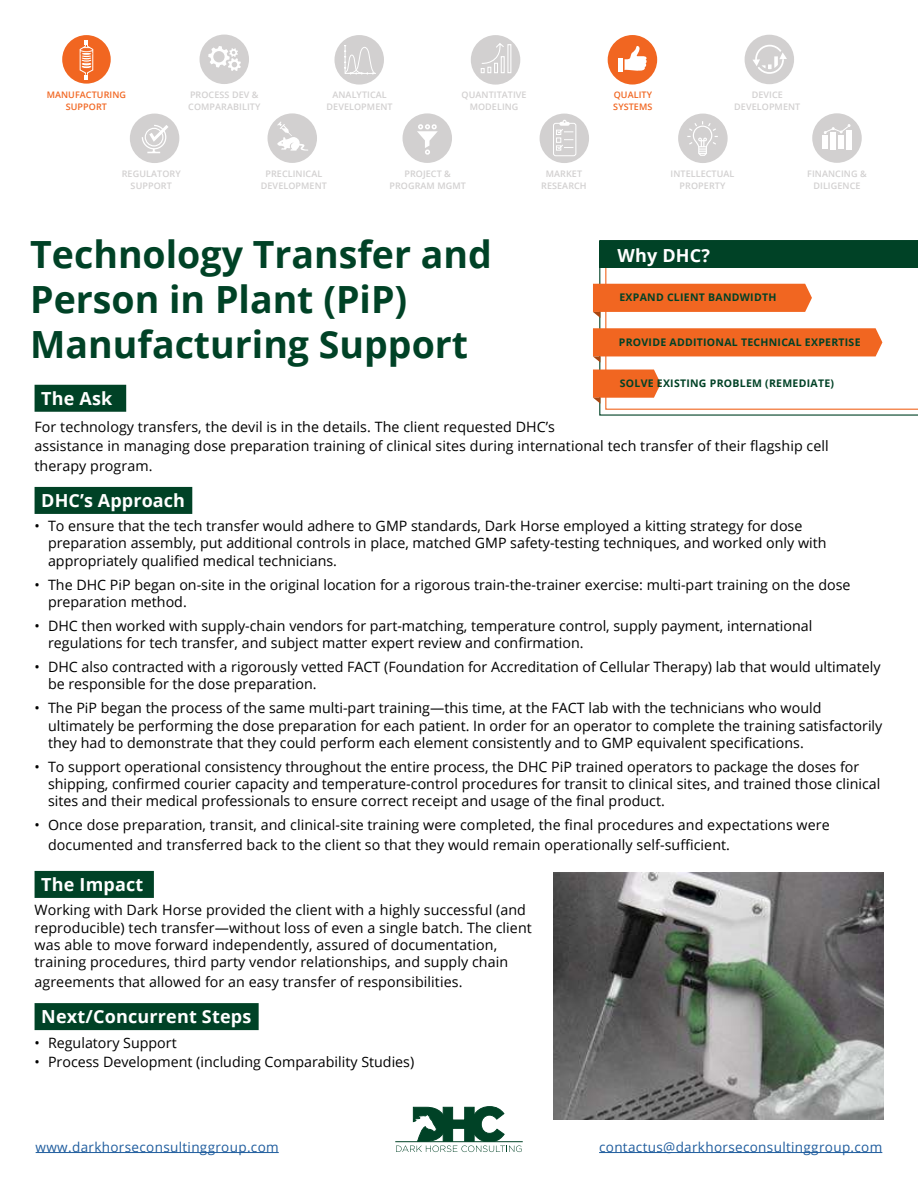
<style>
.page{position:relative;width:918px;height:1188px;background:#fff}
.page>*{position:absolute;margin:0;border:0;box-sizing:border-box;transform-origin:0 0}
.t1{font:700 37.5px/45px "Open Sans";color:#004226}
.t2{font:700 18px "Open Sans";letter-spacing:.01em;color:#fff}
.t3{font:14.25px/17.2px "Open Sans";color:#000}
.t4{font:13.5px "Open Sans";letter-spacing:.025em;color:#205d9e}
.t5{font:700 10.5px "Open Sans";letter-spacing:.025em;color:#004226}
.t6{font:600 9px/12px "Open Sans";letter-spacing:.01em;color:#d2d0d0;text-align:center}
.t7{font:600 9px/12px "Open Sans";letter-spacing:.01em;color:#f16621;text-align:center}
</style>
<div class="page">
<div style="left:35px;top:385px;width:91px;height:27px;background:#004226"></div>
<div style="left:35px;top:487px;width:157px;height:27px;background:#004226"></div>
<div style="left:35px;top:871px;width:119px;height:27px;background:#004226"></div>
<div style="left:35px;top:1003px;width:224px;height:27px;background:#004226"></div>
<img style="left:554px;top:872px;width:329px;height:247px">
<svg style="left:599px;top:240px;width:319px;height:176px"></svg>
<svg style="left:605px;top:268px;width:313px;height:142px"></svg>
<div style="left:599px;top:241px;width:319px;height:27px;background:#004226"></div>
<svg style="left:593px;top:370px;width:68px;height:34px"></svg>
<svg style="left:593px;top:328px;width:289px;height:35px"></svg>
<svg style="left:593px;top:284px;width:219px;height:34px"></svg>
<svg style="left:396px;top:1106px;width:126px;height:46px"></svg>
<hr style="left:395px;top:1141px;width:128px;height:1px;background:#004226">
<hr style="left:36px;top:1152px;width:243px;height:1px;background:#205d9e">
<hr style="left:599px;top:1152px;width:283px;height:1px;background:#205d9e">
<div style="left:62px;top:35px;width:49px;height:49px;background:#f16621;border-radius:50%"></div>
<svg style="left:79px;top:40px;width:14px;height:40px"></svg>
<div style="left:403px;top:113px;width:49px;height:50px;background:#d2d0d0;border-radius:50%"></div>
<div style="left:334px;top:35px;width:50px;height:50px;background:#d2d0d0;border-radius:50%"></div>
<div style="left:745px;top:35px;width:49px;height:49px;background:#d2d0d0;border-radius:50%"></div>
<svg style="left:753px;top:44px;width:34px;height:30px"></svg>
<div style="left:268px;top:113px;width:49px;height:50px;background:#d2d0d0;border-radius:50%"></div>
<div style="left:608px;top:35px;width:49px;height:50px;background:#f16621;border-radius:50%"></div>
<svg style="left:417px;top:124px;width:21px;height:31px"></svg>
<div style="left:200px;top:35px;width:49px;height:49px;background:#d2d0d0;border-radius:50%"></div>
<svg style="left:208px;top:46px;width:33px;height:25px"></svg>
<div style="left:812px;top:113px;width:50px;height:50px;background:#d2d0d0;border-radius:50%"></div>
<div style="left:823px;top:135px;width:5px;height:14px;background:#fff"></div>
<div style="left:830px;top:132px;width:6px;height:17px;background:#fff"></div>
<div style="left:838px;top:135px;width:6px;height:14px;background:#fff"></div>
<div style="left:846px;top:130px;width:6px;height:19px;background:#fff"></div>
<div style="left:618px;top:58px;width:5px;height:13px;background:#fff"></div>
<svg style="left:625px;top:46px;width:22px;height:25px"></svg>
<svg style="left:277px;top:122px;width:31px;height:29px"></svg>
<div style="left:678px;top:114px;width:50px;height:49px;background:#d2d0d0;border-radius:50%"></div>
<div style="left:540px;top:114px;width:49px;height:49px;background:#d2d0d0;border-radius:50%"></div>
<div style="left:130px;top:114px;width:49px;height:49px;background:#d2d0d0;border-radius:50%"></div>
<svg style="left:344px;top:45px;width:32px;height:30px"></svg>
<svg style="left:687px;top:121px;width:31px;height:35px"></svg>
<div style="left:471px;top:35px;width:49px;height:50px;background:#d2d0d0;border-radius:50%"></div>
<div style="left:507px;top:44px;width:4px;height:29px;border:1px solid #fff"></div>
<svg style="left:481px;top:43px;width:24px;height:30px"></svg>
<div style="left:553px;top:123px;width:23px;height:33px;border:1px solid #fff;border-radius:2px"></div>
<svg style="left:556px;top:120px;width:17px;height:31px"></svg>
<svg style="left:142px;top:125px;width:26px;height:28px"></svg>
<svg style="left:824px;top:124px;width:27px;height:10px"></svg>
<p class="t7" style="left:47px;top:90px;width:81px">MANUFACTURING<br>SUPPORT</p>
<p class="t6" style="left:462px;top:90px;width:67px">QUANTITATIVE<br>MODELING</p>
<p class="t6" style="left:734px;top:90px;width:68px">DEVICE<br>DEVELOPMENT</p>
<p class="t6" style="left:188px;top:90px;width:74px;text-align:left">PROCESS DEV &amp;<br>COMPARABILITY</p>
<p class="t6" style="left:327px;top:90px;width:68px">ANALYTICAL<br>DEVELOPMENT</p>
<p class="t7" style="left:613px;top:90px;width:41px;text-align:left">QUALITY<br>SYSTEMS</p>
<p class="t6" style="left:122px;top:168px;width:60px">REGULATORY<br>SUPPORT</p>
<p class="t6" style="left:261px;top:168px;width:68px">PRECLINICAL<br>DEVELOPMENT</p>
<p class="t6" style="left:389px;top:168px;width:78px">PROJECT &amp;<br>PROGRAM MGMT</p>
<p class="t6" style="left:541px;top:168px;width:47px">MARKET<br>RESEARCH</p>
<p class="t6" style="left:671px;top:168px;width:65px">INTELLECTUAL<br>PROPERTY</p>
<p class="t6" style="left:807px;top:168px;width:61px">FINANCING &amp;<br>DILIGENCE</p>
<h1 class="t1" style="left:30px;top:236px;width:463px">Technology Transfer and<br>Person in Plant (PiP)<br>Manufacturing Support</h1>
<p class="t2" style="left:618px;top:248px;width:94px">Why DHC?</p>
<p class="t5" style="left:619px;top:293px;width:158px">EXPAND CLIENT BANDWIDTH</p>
<p class="t5" style="left:619px;top:338px;width:243px">PROVIDE ADDITIONAL TECHNICAL EXPERTISE</p>
<p class="t5" style="left:620px;top:379px;width:216px">SOLVE EXISTING PROBLEM (REMEDIATE)</p>
<p class="t2" style="left:41px;top:391px;width:73px">The Ask</p>
<p class="t3" style="left:35px;top:418px;width:796px;line-height:19.5px">For technology transfers, the devil is in the details. The client requested DHC’s<br>assistance in managing dose preparation training of clinical sites during international tech transfer of their flagship cell therapy program.</p>
<p class="t2" style="left:41px;top:493px;width:145px">DHC’s Approach</p>
<p class="t3" style="left:48px;top:519px;width:780px;text-indent:-13px">• To ensure that the tech transfer would adhere to GMP standards, Dark Horse employed a kitting strategy for dose preparation assembly, put additional controls in place, matched GMP safety-testing techniques, and worked only with appropriately qualified medical technicians.</p>
<p class="t3" style="left:48px;top:577px;width:804px;text-indent:-13px">• The DHC PiP began on-site in the original location for a rigorous train-the-trainer exercise: multi-part training on the dose preparation method.</p>
<p class="t3" style="left:48px;top:619px;width:766px;text-indent:-13px">• DHC then worked with supply-chain vendors for part-matching, temperature control, supply payment, international regulations for tech transfer, and subject matter expert review and confirmation.</p>
<p class="t3" style="left:48px;top:660px;width:834px;text-indent:-13px">• DHC also contracted with a rigorously vetted FACT (Foundation for Accreditation of Cellular Therapy) lab that would ultimately be responsible for the dose preparation.</p>
<p class="t3" style="left:48px;top:701px;width:836px;text-indent:-13px">• The PiP began the process of the same multi-part training—this time, at the FACT lab with the technicians who would ultimately be performing the dose preparation for each patient. In order for an operator to complete the training satisfactorily they had to demonstrate that they could perform each element consistently and to GMP equivalent specifications.</p>
<p class="t3" style="left:48px;top:760px;width:834px;text-indent:-13px">• To support operational consistency throughout the entire process, the DHC PiP trained operators to package the doses for shipping, confirmed courier capacity and temperature-control procedures for transit to clinical sites, and trained those clinical sites and their medical professionals to ensure correct receipt and usage of the final product.</p>
<p class="t3" style="left:48px;top:815px;width:783px;line-height:19.5px;text-indent:-13px">• Once dose preparation, transit, and clinical-site training were completed, the final procedures and expectations were documented and transferred back to the client so that they would remain operationally self-sufficient.</p>
<p class="t2" style="left:41px;top:877px;width:104px">The Impact</p>
<p class="t3" style="left:35px;top:903px;width:499px">Working with Dark Horse provided the client with a highly successful (and reproducible) tech transfer—without loss of even a single batch. The client was able to move forward independently, assured of documentation, training procedures, third party vendor relationships, and supply chain</p>
<p class="t3" style="left:35px;top:974px;width:429px">agreements that allowed for an easy transfer of responsibilities.</p>
<p class="t2" style="left:41px;top:1010px;width:212px">Next/Concurrent Steps</p>
<p class="t3" style="left:35px;top:1035px;width:144px">• Regulatory Support</p>
<p class="t3" style="left:35px;top:1055px;width:381px">• Process Development (including Comparability Studies)</p>
<p class="t4" style="left:36px;top:1141px;width:245px">www.darkhorseconsultinggroup.com</p>
<p class="t4" style="left:599px;top:1141px;width:285px">contactus@darkhorseconsultinggroup.com</p>
</div>
